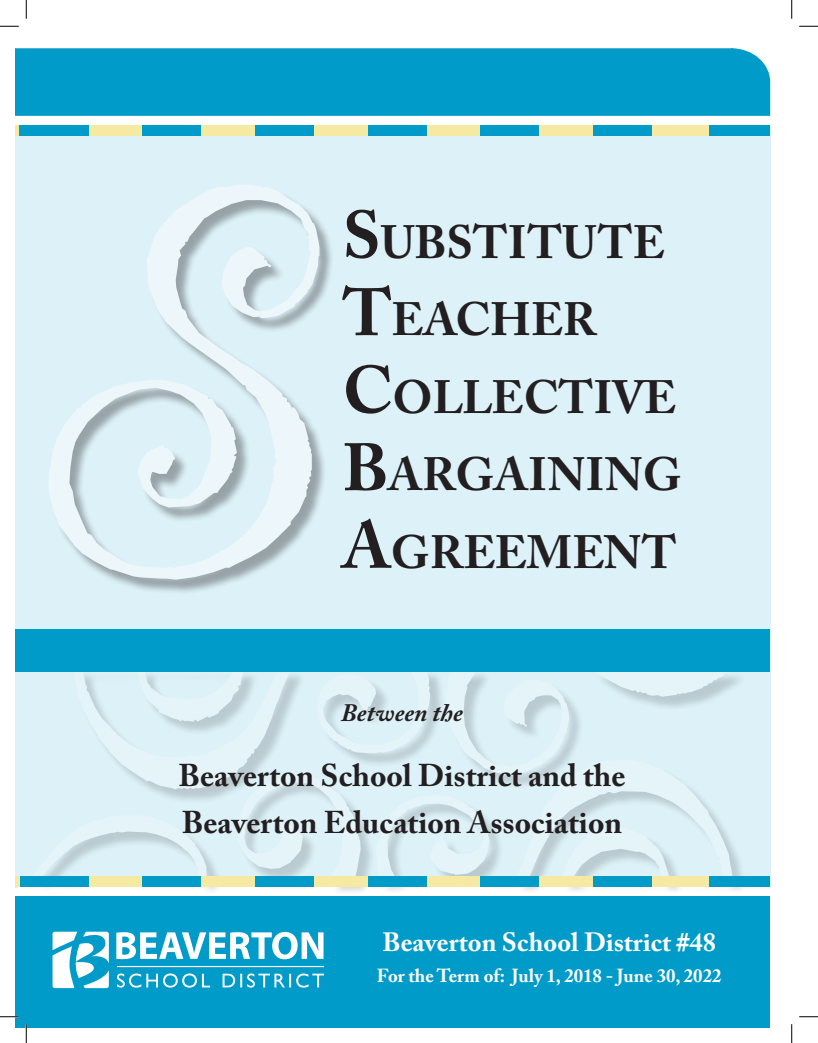
<style>
.page{position:relative;width:818px;height:1043px;background:#fff}
.page>*{position:absolute;margin:0;border:0;box-sizing:border-box;transform-origin:0 0}
.t1{font:700 46.38px/77.5px "Adobe Caslon Pro";color:#231f20}
.t2{font:700 31.25px/47.5px "Adobe Caslon Pro";color:#231f20}
.t3{font:700 26.25px "Adobe Caslon Pro";color:#fff}
.t4{font:italic 700 25px "Adobe Caslon Pro";color:#231f20}
.t5{font:700 18.75px "Adobe Caslon Pro";color:#fff}
.s1{font-size:66.25px}
</style>
<div class="page">
<div style="left:15px;top:48px;width:755px;height:68px;background:#009bc8"></div>
<div style="left:15px;top:125px;width:755px;height:762px;background:#dcf1f8"></div>
<div style="left:15px;top:125px;width:754px;height:11px;background:#f6e9a2"></div>
<div style="left:19px;top:125px;width:69px;height:11px;background:#009bc8"></div>
<div style="left:143px;top:125px;width:58px;height:11px;background:#009bc8"></div>
<div style="left:255px;top:125px;width:58px;height:11px;background:#009bc8"></div>
<div style="left:368px;top:125px;width:58px;height:11px;background:#009bc8"></div>
<div style="left:480px;top:125px;width:58px;height:11px;background:#009bc8"></div>
<div style="left:593px;top:125px;width:58px;height:11px;background:#009bc8"></div>
<div style="left:709px;top:125px;width:61px;height:11px;background:#009bc8"></div>
<div style="left:593px;top:671px;width:154px;height:40px;background:#231f20;opacity:.75"></div>
<div style="left:239px;top:775px;width:137px;height:121px;background:#231f20;opacity:.75"></div>
<div style="left:517px;top:761px;width:231px;height:135px;background:#231f20;opacity:.75"></div>
<svg style="left:31px;top:671px;width:701px;height:205px"></svg>
<div style="left:15px;top:876px;width:754px;height:11px;background:#f6e9a2"></div>
<div style="left:20px;top:876px;width:68px;height:11px;background:#009bc8"></div>
<div style="left:143px;top:876px;width:58px;height:11px;background:#009bc8"></div>
<div style="left:255px;top:876px;width:58px;height:11px;background:#009bc8"></div>
<div style="left:368px;top:876px;width:58px;height:11px;background:#009bc8"></div>
<div style="left:480px;top:876px;width:58px;height:11px;background:#009bc8"></div>
<div style="left:593px;top:876px;width:58px;height:11px;background:#009bc8"></div>
<div style="left:709px;top:876px;width:61px;height:11px;background:#009bc8"></div>
<div style="left:50px;top:187px;width:285px;height:408px;background:#231f20;opacity:.75"></div>
<svg style="left:48px;top:185px;width:271px;height:394px"></svg>
<div style="left:15px;top:629px;width:754px;height:42px;background:#009bc8"></div>
<div style="left:15px;top:896px;width:754px;height:132px;background:#009bc8"></div>
<svg style="left:52px;top:931px;width:57px;height:57px"></svg>
<svg style="left:117px;top:973px;width:207px;height:14px"></svg>
<hr style="left:117px;top:965px;width:207px;height:2px;background:#fff">
<svg style="left:116px;top:931px;width:207px;height:28px"></svg>
<svg style="left:0;top:25px;width:19px;height:2px"></svg>
<svg style="left:799px;top:25px;width:19px;height:2px"></svg>
<svg style="left:0;top:1015px;width:19px;height:2px"></svg>
<svg style="left:799px;top:1016px;width:19px;height:1px"></svg>
<svg style="left:25px;top:0;width:2px;height:19px"></svg>
<svg style="left:25px;top:1024px;width:2px;height:18px"></svg>
<svg style="left:791px;top:0;width:1px;height:19px"></svg>
<svg style="left:791px;top:1024px;width:1px;height:18px"></svg>
<h1 class="t1" style="left:342px;top:203px;width:340px"><span class="s1">S</span>UBSTITUTE<br><span class="s1">T</span>EACHER<br><span class="s1">C</span>OLLECTIVE<br><span class="s1">B</span>ARGAINING<br><span class="s1">A</span>GREEMENT</h1>
<p class="t4" style="left:341px;top:698px;width:123px">Between the</p>
<p class="t2" style="left:178px;top:751px;width:448px">Beaverton School District and the<br>Beaverton Education Association</p>
<p class="t3" style="left:382px;top:926px;width:334px">Beaverton School District #48</p>
<p class="t5" style="left:377px;top:964px;width:346px">For the Term of: July 1, 2018 - June 30, 2022</p>
</div>
